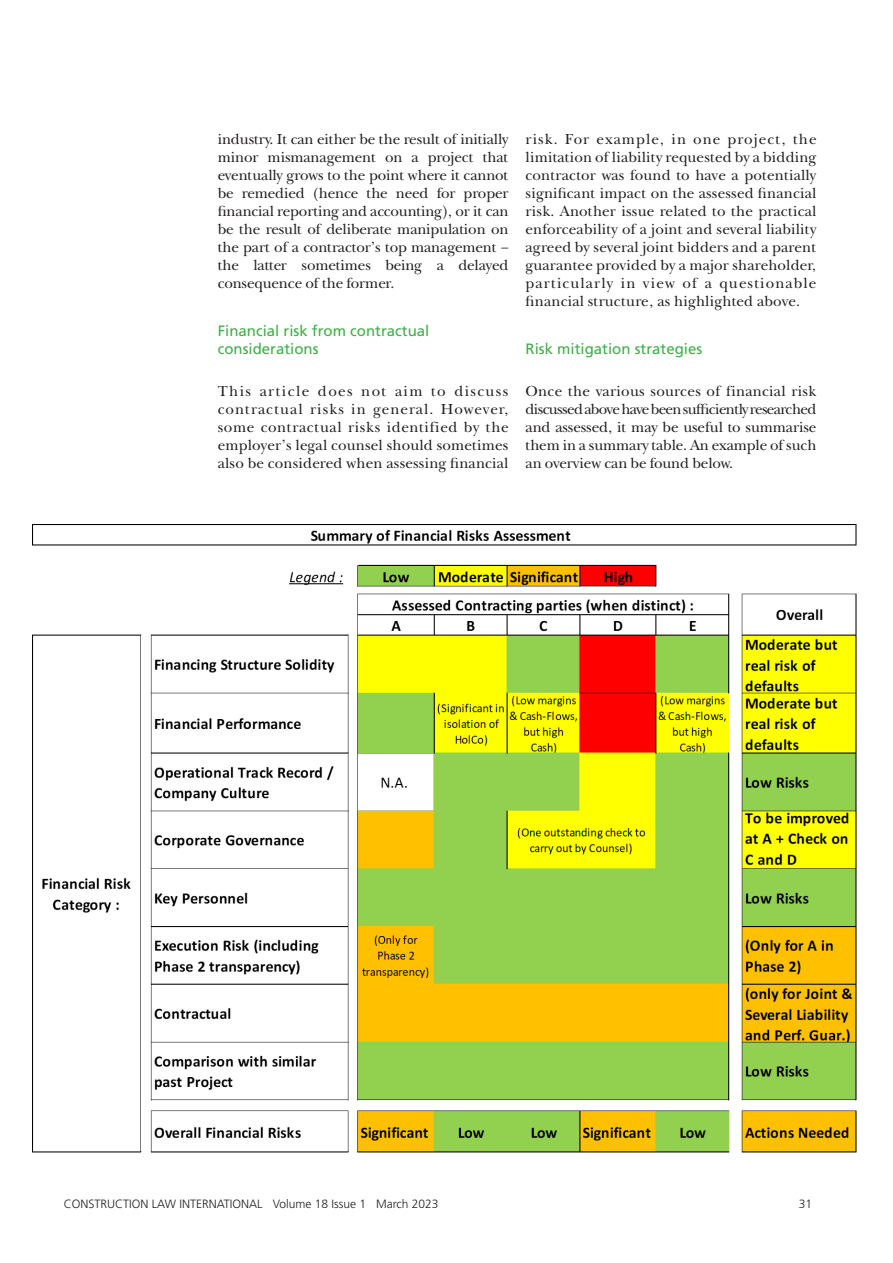
<style>
.page{position:relative;width:893px;height:1263px;background:#fff}
.page>*{position:absolute;margin:0;border:0;box-sizing:border-box;transform-origin:0 0}
.body_copy_1st_paragr{font:15px/18px "New Baskerville ITC";letter-spacing:.01em;color:#231f20;text-align:justify}
.body_copy{font:15px/18px "New Baskerville ITC";letter-spacing:-.01em;color:#231f20;text-align:justify}
.C-head_-_green{font:15px/18.3px "Frutiger LT Pro";color:#40ae49}
.t1{font:300 12px "Frutiger LT Pro";color:#231f20}
</style>
<div class="page">
<img style="left:32px;top:524px;width:825px;height:628px">
<p class="body_copy" style="left:218px;top:131px;width:292px">industry. It can either be the result of initially minor mismanagement on a project that eventually grows to the point where it cannot be remedied (hence the need for proper financial reporting and accounting), or it can be the result of deliberate manipulation on the part of a contractor’s top management – the latter sometimes being a delayed consequence of the former.</p>
<p class="C-head_-_green" style="left:218px;top:322px;width:213px">Financial risk from contractual considerations</p>
<p class="body_copy_1st_paragr" style="left:218px;top:383px;width:292px">This article does not aim to discuss contractual risks in general. However, some contractual risks identified by the employer’s legal counsel should sometimes also be considered when assessing financial</p>
<p class="body_copy_1st_paragr" style="left:526px;top:131px;width:292px">risk. For example, in one project, the limitation of liability requested by a bidding contractor was found to have a potentially significant impact on the assessed financial risk. Another issue related to the practical enforceability of a joint and several liability agreed by several joint bidders and a parent guarantee provided by a major shareholder, particularly in view of a questionable financial structure, as highlighted above.</p>
<p class="C-head_-_green" style="left:526px;top:340px;width:178px">Risk mitigation strategies</p>
<p class="body_copy_1st_paragr" style="left:526px;top:383px;width:292px">Once the various sources of financial risk discussed above have been sufficiently researched and assessed, it may be useful to summarise them in a summary table. An example of such an overview can be found below.</p>
<p class="t1" style="left:64px;top:1197px;width:376px">CONSTRUCTION LAW INTERNATIONAL Volume 18 Issue 1 March 2023</p>
<p class="t1" style="left:799px;top:1197px;width:15px">31</p>
</div>
